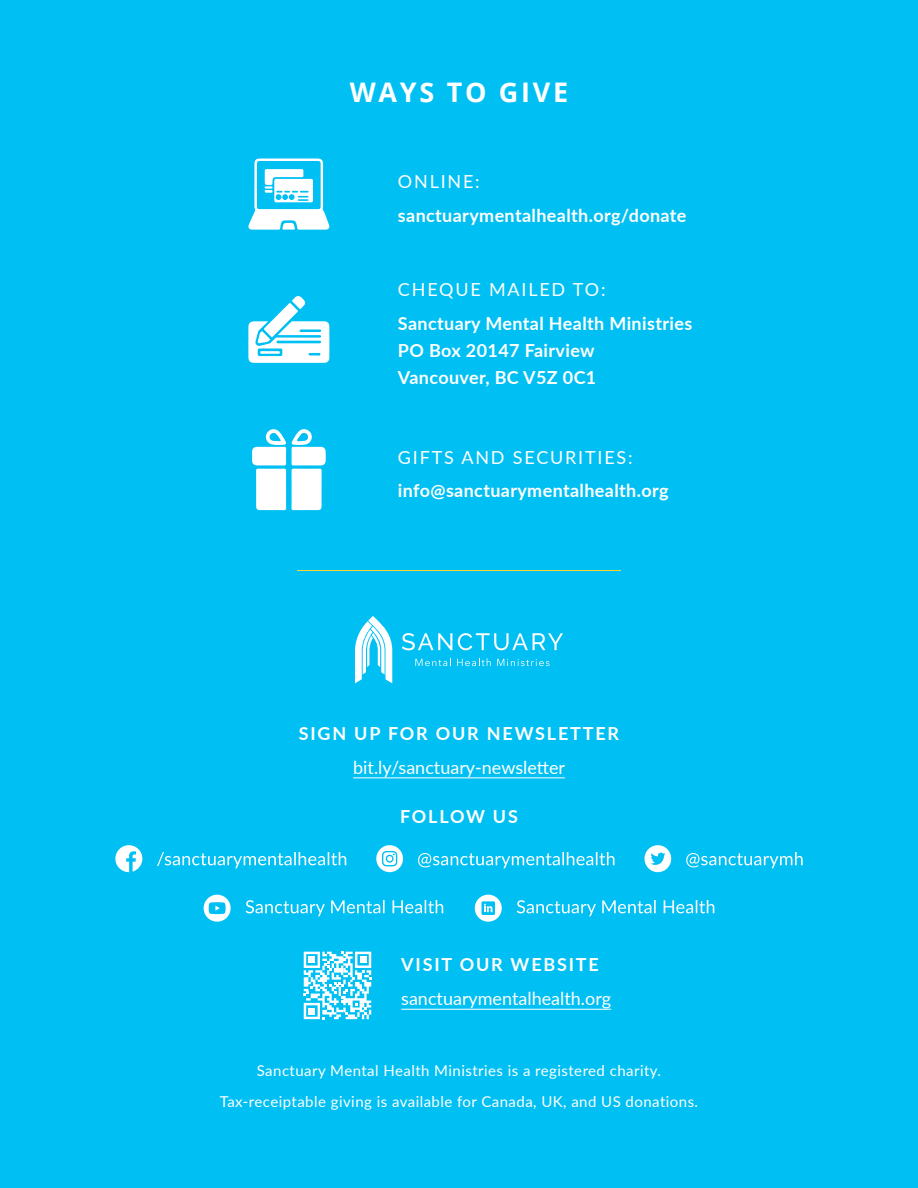
<style>
.page{position:relative;width:918px;height:1188px;background:#00c0f3}
.page>*{position:absolute;margin:0;border:0;box-sizing:border-box;transform-origin:0 0}
.t1{font:700 27px "Open Sans";letter-spacing:.1em;color:#fff}
.t2{font:700 18px/27px "Lato";letter-spacing:.02em;color:#fff}
.t3{font:18px "Lato";color:#fff}
.t4{font:700 18px "Lato";letter-spacing:.1em;color:#fff}
.t5{font:18px "Lato";letter-spacing:.1em;color:#fff}
.t6{font:700 18px "Lato";letter-spacing:.095em;color:#fff}
.t7{font:15px/30.8px "Lato";letter-spacing:.03em;color:#fff;text-align:center}
</style>
<div class="page">
<svg style="left:248px;top:159px;width:82px;height:71px"></svg>
<svg style="left:248px;top:296px;width:81px;height:67px"></svg>
<svg style="left:252px;top:429px;width:74px;height:81px"></svg>
<hr style="left:353px;top:777px;width:212px;height:1px;background:#fff">
<svg style="left:115px;top:845px;width:27px;height:27px"></svg>
<svg style="left:157px;top:852px;width:189px;height:16px"></svg>
<svg style="left:376px;top:845px;width:27px;height:27px"></svg>
<svg style="left:418px;top:852px;width:196px;height:16px"></svg>
<svg style="left:644px;top:845px;width:27px;height:27px"></svg>
<svg style="left:686px;top:852px;width:117px;height:16px"></svg>
<svg style="left:246px;top:900px;width:197px;height:16px"></svg>
<svg style="left:204px;top:895px;width:27px;height:27px"></svg>
<svg style="left:517px;top:900px;width:197px;height:16px"></svg>
<svg style="left:475px;top:895px;width:27px;height:27px"></svg>
<hr style="left:401px;top:1009px;width:210px;height:1px;background:#fff">
<svg style="left:304px;top:952px;width:67px;height:67px"></svg>
<div style="left:308px;top:956px;width:7px;height:7px;background:#fff"></div>
<div style="left:360px;top:956px;width:7px;height:7px;background:#fff"></div>
<div style="left:308px;top:1008px;width:7px;height:7px;background:#fff"></div>
<hr style="left:297px;top:570px;width:324px;height:1px;background:#ffd72a">
<svg style="left:355px;top:616px;width:37px;height:67px"></svg>
<svg style="left:402px;top:633px;width:50px;height:17px"></svg>
<svg style="left:458px;top:633px;width:105px;height:17px"></svg>
<svg style="left:415px;top:658px;width:36px;height:8px"></svg>
<svg style="left:457px;top:658px;width:34px;height:8px"></svg>
<svg style="left:497px;top:659px;width:52px;height:7px"></svg>
<h1 class="t1" style="left:350px;top:73px;width:220px">WAYS TO GIVE</h1>
<p class="t3" style="left:398px;top:169px;width:83px">ONLINE:</p>
<p class="t2" style="left:398px;top:201px;width:290px">sanctuarymentalhealth.org/donate</p>
<p class="t5" style="left:398px;top:277px;width:209px">CHEQUE MAILED TO:</p>
<p class="t2" style="left:398px;top:309px;width:296px">Sanctuary Mental Health Ministries<br>PO Box 20147 Fairview<br>Vancouver, BC V5Z 0C1</p>
<p class="t5" style="left:398px;top:444px;width:236px">GIFTS AND SECURITIES:</p>
<p class="t2" style="left:398px;top:477px;width:272px">info@sanctuarymentalhealth.org</p>
<p class="t4" style="left:299px;top:720px;width:322px">SIGN UP FOR OUR NEWSLETTER</p>
<p class="t3" style="left:353px;top:754px;width:214px">bit.ly/sanctuary-newsletter</p>
<p class="t6" style="left:400px;top:803px;width:119px">FOLLOW US</p>
<p class="t4" style="left:401px;top:951px;width:199px">VISIT OUR WEBSITE</p>
<p class="t3" style="left:401px;top:986px;width:211px">sanctuarymentalhealth.org</p>
<p class="t7" style="left:220px;top:1055px;width:480px">Sanctuary Mental Health Ministries is a registered charity.<br>Tax-receiptable giving is available for Canada, UK, and US donations.</p>
</div>
